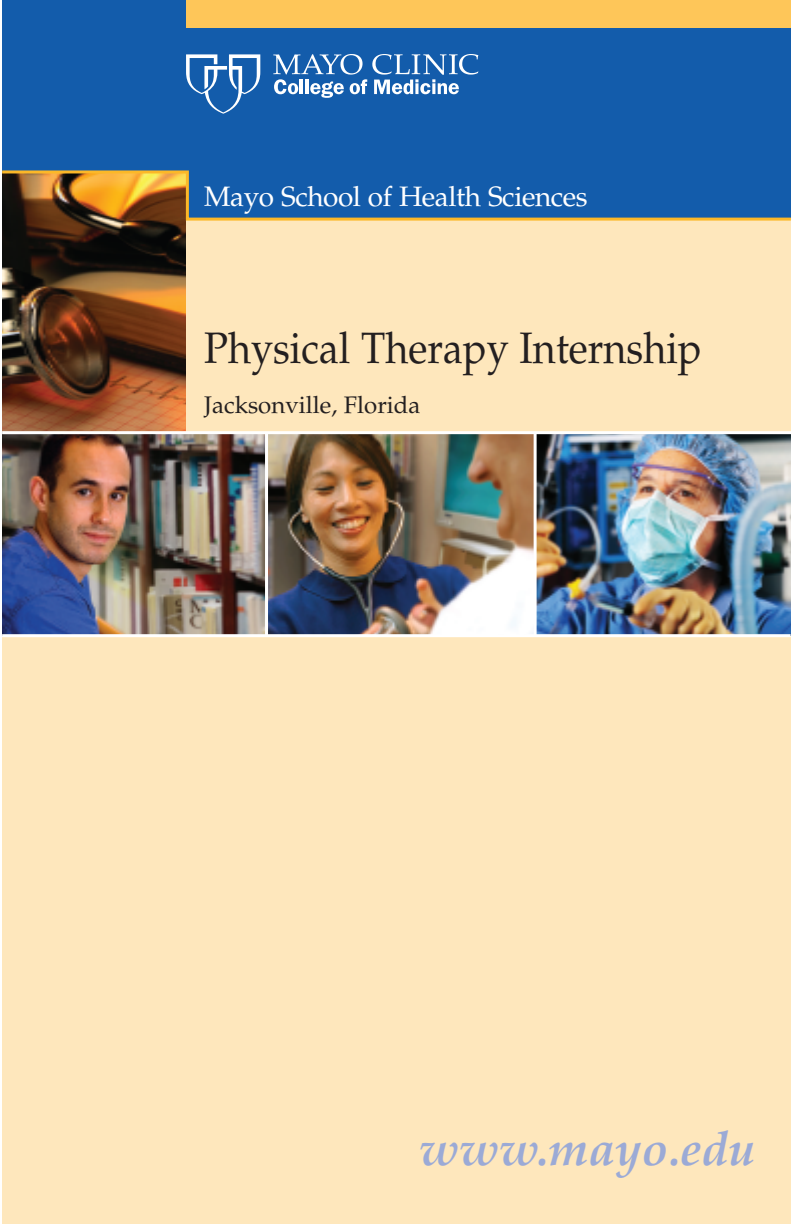
<style>
.page{position:relative;width:792px;height:1224px;background:#fff}
.page>*{position:absolute;margin:0;border:0;box-sizing:border-box;transform-origin:0 0}
.t1{font:italic 700 48px "Palatino LT Std";color:#9baad6}
.t2{font:44px "Palatino LT Std";color:#231f20;scale:.9 1}
.t3{font:28px "Palatino LT Std";letter-spacing:-.015em;color:#fff}
.t4{font:24px "Palatino LT Std";color:#231f20}
</style>
<div class="page">
<div style="left:2px;top:148px;width:788px;height:1076px;background:#fee7bc"></div>
<div style="left:2px;top:0;width:788px;height:218px;background:#135cab"></div>
<img style="left:2px;top:222px;width:184px;height:209px">
<svg style="left:2px;top:169px;width:789px;height:53px"></svg>
<img style="left:537px;top:434px;width:253px;height:200px">
<img style="left:2px;top:434px;width:263px;height:200px">
<img style="left:268px;top:434px;width:266px;height:200px">
<hr style="left:2px;top:634px;width:789px;height:3px;background:#fff">
<hr style="left:534px;top:433px;width:3px;height:203px;background:#fff">
<div style="left:186px;top:0;width:604px;height:28px;background:#fec659"></div>
<svg style="left:186px;top:54px;width:74px;height:60px"></svg>
<svg style="left:273px;top:54px;width:205px;height:44px"></svg>
<hr style="left:2px;top:431px;width:790px;height:3px;background:#fff">
<hr style="left:265px;top:433px;width:3px;height:203px;background:#fff">
<p class="t3" style="left:204px;top:186px;width:385px">Mayo School of Health Sciences</p>
<h2 class="t2" style="left:204px;top:331px;width:554px">Physical Therapy Internship</h2>
<p class="t4" style="left:204px;top:395px;width:218px">Jacksonville, Florida</p>
<h1 class="t1" style="left:419px;top:1130px;width:338px">www.mayo.edu</h1>
</div>
